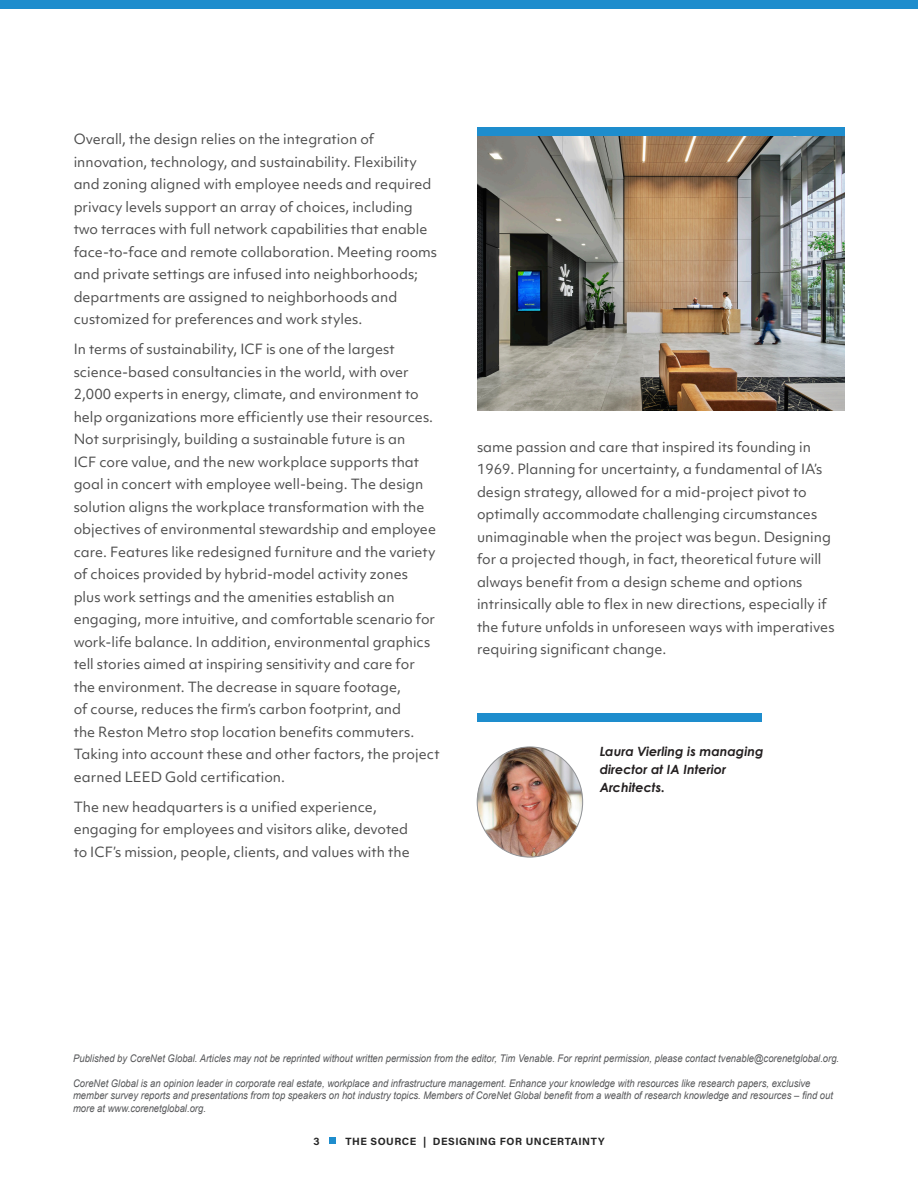
<style>
.page{position:relative;width:918px;height:1188px;background:#fff}
.page>*{position:absolute;margin:0;border:0;box-sizing:border-box;transform-origin:0 0}
.Paragraph{font:13.5px/22.5px "Objektiv Mk 1";color:#4d4d4d}
.Author_Description{font:italic 700 12.75px/18px "Century Gothic Pro";color:#231f20}
.t1{font:italic 10.5px/12.3px "Arial";color:#57585a;scale:.9 1}
.t2{font:700 10.5px "Acumin Pro";letter-spacing:.05em;color:#262626}
</style>
<div class="page">
<div style="left:0;top:0;width:918px;height:9px;background:#1e8dcd"></div>
<div style="left:477px;top:713px;width:285px;height:9px;background:#1e8dcd"></div>
<img style="left:477px;top:747px;width:106px;height:110px">
<img style="left:477px;top:132px;width:368px;height:279px">
<div style="left:329px;top:1137px;width:7px;height:7px;background:#1e8dcd"></div>
<div style="left:477px;top:128px;width:367px;height:8px;background:#1e8dcd"></div>
<p class="Paragraph" style="left:74px;top:128px;width:365px">Overall, the design relies on the integration of innovation, technology, and sustainability. Flexibility and zoning aligned with employee needs and required privacy levels support an array of choices, including two terraces with full network capabilities that enable face-to-face and remote collaboration. Meeting rooms and private settings are infused into neighborhoods; departments are assigned to neighborhoods and customized for preferences and work styles.</p>
<p class="Paragraph" style="left:74px;top:338px;width:368px">In terms of sustainability, ICF is one of the largest science-based consultancies in the world, with over 2,000 experts in energy, climate, and environment to help organizations more efficiently use their resources.<br>Not surprisingly, building a sustainable future is an<br>ICF core value, and the new workplace supports that goal in concert with employee well-being. The design solution aligns the workplace transformation with the objectives of environmental stewardship and employee care. Features like redesigned furniture and the variety of choices provided by hybrid-model activity zones<br>plus work settings and the amenities establish an engaging, more intuitive, and comfortable scenario for work-life balance. In addition, environmental graphics tell stories aimed at inspiring sensitivity and care for the environment. The decrease in square footage,<br>of course, reduces the firm’s carbon footprint, and<br>the Reston Metro stop location benefits commuters.<br>Taking into account these and other factors, the project earned LEED Gold certification.</p>
<p class="Paragraph" style="left:74px;top:795px;width:338px">The new headquarters is a unified experience, engaging for employees and visitors alike, devoted to ICF’s mission, people, clients, and values with the</p>
<p class="Paragraph" style="left:477px;top:435px;width:359px">same passion and care that inspired its founding in 1969. Planning for uncertainty, a fundamental of IA’s design strategy, allowed for a mid-project pivot to optimally accommodate challenging circumstances unimaginable when the project was begun. Designing for a projected though, in fact, theoretical future will always benefit from a design scheme and options intrinsically able to flex in new directions, especially if the future unfolds in unforeseen ways with imperatives requiring significant change.</p>
<p class="Author_Description" style="left:600px;top:743px;width:165px">Laura Vierling is managing director at IA Interior<br>Architects.</p>
<p class="t1" style="left:73px;top:1052px;width:853px">Published by CoreNet Global. Articles may not be reprinted without written permission from the editor, Tim Venable. For reprint permission, please contact tvenable@corenetglobal.org.</p>
<p class="t1" style="left:73px;top:1077px;width:846px">CoreNet Global is an opinion leader in corporate real estate, workplace and infrastructure management. Enhance your knowledge with resources like research papers, exclusive member survey reports and presentations from top speakers on hot industry topics. Members of CoreNet Global benefit from a wealth of research knowledge and resources – find out more at www.corenetglobal.org.</p>
<p class="t2" style="left:313px;top:1134px;width:8px">3</p>
<p class="t2" style="left:346px;top:1134px;width:261px">THE SOURCE | DESIGNING FOR UNCERTAINTY</p>
</div>
